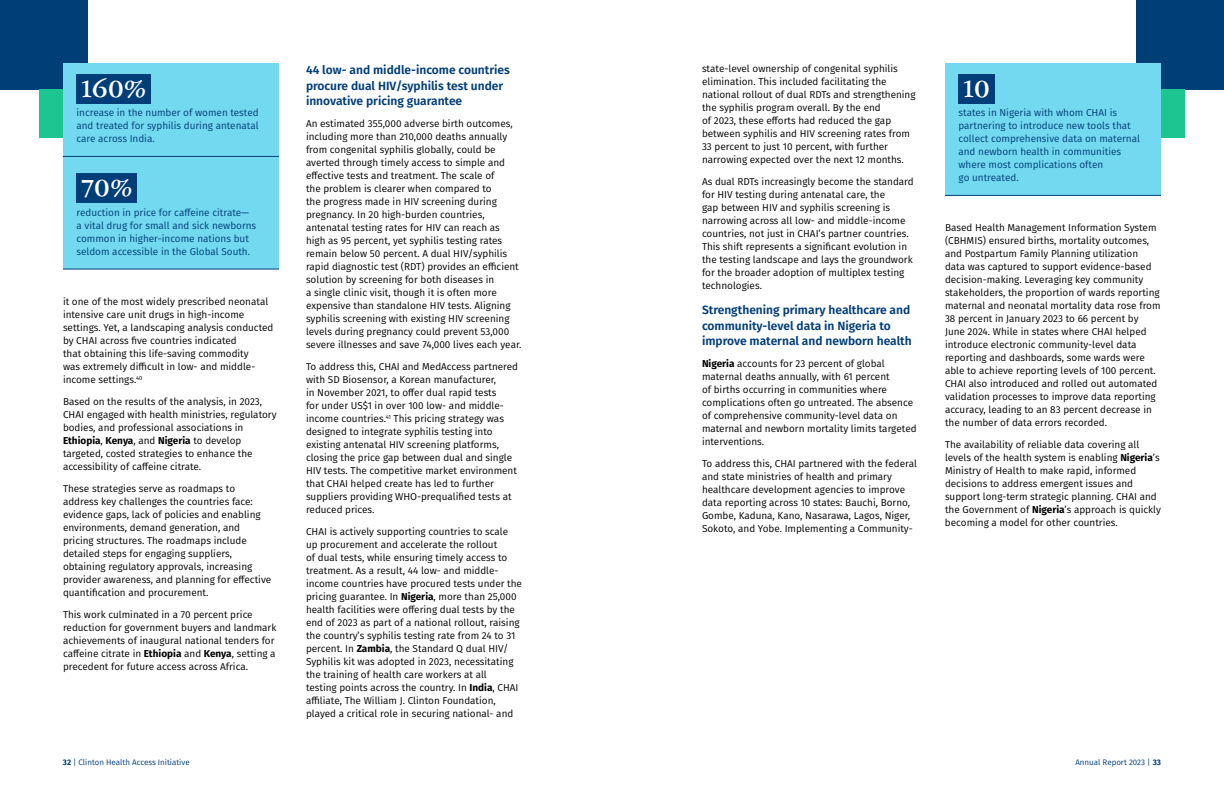
<style>
.page{position:relative;width:1224px;height:792px;background:#fff}
.page>*{position:absolute;margin:0;border:0;box-sizing:border-box;transform-origin:0 0}
.Highlight_box_-_number{font:700 27px "Garamond ATF Subhead";color:#fff}
.Heading_3{font:600 12px/15.6px "Fira Sans";color:#003e78}
.t1{font:10px/13px "Fira Sans";color:#000}
.Highlight_box_-_paragraph{font:10px/13px "Fira Sans";color:#003e78}
.t2{font:8px "Fira Sans";color:#003e78}
.s1{font-weight:700}
</style>
<div class="page">
<div style="left:0;top:0;width:88px;height:89px;background:#003e78"></div>
<div style="left:39px;top:89px;width:49px;height:49px;background:#1dc690"></div>
<div style="left:63px;top:63px;width:216px;height:206px;background:#73d9f0"></div>
<div style="left:76px;top:74px;width:75px;height:30px;background:#003e78"></div>
<hr style="left:63px;top:156px;width:216px;height:1px;background:#003e78">
<div style="left:76px;top:174px;width:61px;height:29px;background:#003e78"></div>
<hr style="left:63px;top:269px;width:216px;height:1px;background:#003e78">
<div style="left:1136px;top:0;width:88px;height:89px;background:#003e78"></div>
<div style="left:1136px;top:89px;width:49px;height:49px;background:#1dc690"></div>
<div style="left:945px;top:63px;width:216px;height:132px;background:#73d9f0"></div>
<div style="left:958px;top:74px;width:37px;height:30px;background:#003e78"></div>
<hr style="left:945px;top:195px;width:216px;height:1px;background:#003e78">
<p class="Highlight_box_-_number" style="left:81px;top:69px;width:67px">160%</p>
<p class="Highlight_box_-_paragraph" style="left:76px;top:106px;width:184px;text-align:justify">increase in the number of women tested and treated for syphilis during antenatal care across India.</p>
<p class="Highlight_box_-_number" style="left:81px;top:168px;width:53px">70%</p>
<p class="Highlight_box_-_paragraph" style="left:76px;top:206px;width:181px">reduction in price for caffeine citrate— a vital drug for small and sick newborns common in higher-income nations but seldom accessible in the Global South.</p>
<p class="t1" style="left:63px;top:295px;width:212px">it one of the most widely prescribed neonatal intensive care unit drugs in high-income settings. Yet, a landscaping analysis conducted by CHAI across five countries indicated<br>that obtaining this life-saving commodity<br>was extremely difficult in low- and middle&shy;income settings.<sup>40</sup></p>
<p class="t1" style="left:63px;top:395px;width:215px">Based on the results of the analysis, in 2023, CHAI engaged with health ministries, regulatory bodies, and professional associations in <span class="s1">Ethiopia</span>, <span class="s1">Kenya</span>, and <span class="s1">Nigeria</span> to develop targeted, costed strategies to enhance the accessibility of caffeine citrate.</p>
<p class="t1" style="left:63px;top:482px;width:210px">These strategies serve as roadmaps to address key challenges the countries face: evidence gaps, lack of policies and enabling environments, demand generation, and pricing structures. The roadmaps include detailed steps for engaging suppliers, obtaining regulatory approvals, increasing provider awareness, and planning for effective quantification and procurement.</p>
<p class="t1" style="left:63px;top:608px;width:215px">This work culminated in a 70 percent price reduction for government buyers and landmark achievements of inaugural national tenders for caffeine citrate in <span class="s1">Ethiopia</span> and <span class="s1">Kenya</span>, setting a precedent for future access across Africa.</p>
<p class="Heading_3" style="left:306px;top:62px;width:205px">44 low- and middle-income countries procure dual HIV/syphilis test under innovative pricing guarantee</p>
<p class="t1" style="left:306px;top:117px;width:216px">An estimated 355,000 adverse birth outcomes, including more than 210,000 deaths annually from congenital syphilis globally, could be averted through timely access to simple and effective tests and treatment. The scale of<br>the problem is clearer when compared to<br>the progress made in HIV screening during pregnancy. In 20 high-burden countries, antenatal testing rates for HIV can reach as high as 95 percent, yet syphilis testing rates remain below 50 percent. A dual HIV/syphilis rapid diagnostic test (RDT) provides an efficient solution by screening for both diseases in<br>a single clinic visit, though it is often more expensive than standalone HIV tests. Aligning syphilis screening with existing HIV screening levels during pregnancy could prevent 53,000 severe illnesses and save 74,000 lives each year.</p>
<p class="t1" style="left:306px;top:360px;width:214px">To address this, CHAI and MedAccess partnered with SD Biosensor, a Korean manufacturer,<br>in November 2021, to offer dual rapid tests<br>for under US$1 in over 100 low- and middle&shy;income countries.<sup>41</sup> This pricing strategy was designed to integrate syphilis testing into existing antenatal HIV screening platforms, closing the price gap between dual and single HIV tests. The competitive market environment that CHAI helped create has led to further suppliers providing WHO-prequalified tests at reduced prices.</p>
<p class="t1" style="left:306px;top:525px;width:217px">CHAI is actively supporting countries to scale up procurement and accelerate the rollout<br>of dual tests, while ensuring timely access to treatment. As a result, 44 low- and middle&shy;income countries have procured tests under the pricing guarantee. In <span class="s1">Nigeria</span>, more than 25,000 health facilities were offering dual tests by the end of 2023 as part of a national rollout, raising the country’s syphilis testing rate from 24 to 31 percent. In <span class="s1">Zambia</span>, the Standard Q dual HIV/ Syphilis kit was adopted in 2023, necessitating the training of health care workers at all<br>testing points across the country. In <span class="s1">India</span>, CHAI affiliate, The William J. Clinton Foundation, played a critical role in securing national- and</p>
<p class="t1" style="left:702px;top:62px;width:215px">state-level ownership of congenital syphilis elimination. This included facilitating the national rollout of dual RDTs and strengthening the syphilis program overall. By the end<br>of 2023, these efforts had reduced the gap between syphilis and HIV screening rates from 33 percent to just 10 percent, with further narrowing expected over the next 12 months.</p>
<p class="t1" style="left:702px;top:175px;width:213px">As dual RDTs increasingly become the standard for HIV testing during antenatal care, the<br>gap between HIV and syphilis screening is narrowing across all low- and middle-income countries, not just in CHAI’s partner countries.<br>This shift represents a significant evolution in the testing landscape and lays the groundwork for the broader adoption of multiplex testing technologies.</p>
<p class="Heading_3" style="left:702px;top:301px;width:211px">Strengthening primary healthcare and community-level data in Nigeria to improve maternal and newborn health</p>
<p class="t1" style="left:702px;top:357px;width:216px"><span class="s1">Nigeria</span> accounts for 23 percent of global maternal deaths annually, with 61 percent<br>of births occurring in communities where complications often go untreated. The absence of comprehensive community-level data on maternal and newborn mortality limits targeted interventions.</p>
<p class="t1" style="left:702px;top:457px;width:216px">To address this, CHAI partnered with the federal and state ministries of health and primary healthcare development agencies to improve data reporting across 10 states: Bauchi, Borno, Gombe, Kaduna, Kano, Nasarawa, Lagos, Niger, Sokoto, and Yobe. Implementing a Community-</p>
<p class="Highlight_box_-_number" style="left:963px;top:69px;width:29px">10</p>
<p class="Highlight_box_-_paragraph" style="left:958px;top:106px;width:183px">states in Nigeria with whom CHAI is partnering to introduce new tools that collect comprehensive data on maternal and newborn health in communities where most complications often<br>go untreated.</p>
<p class="t1" style="left:945px;top:221px;width:217px">Based Health Management Information System (CBHMIS) ensured births, mortality outcomes, and Postpartum Family Planning utilization data was captured to support evidence-based decision-making. Leveraging key community stakeholders, the proportion of wards reporting maternal and neonatal mortality data rose from 38 percent in January 2023 to 66 percent by June 2024. While in states where CHAI helped introduce electronic community-level data reporting and dashboards, some wards were able to achieve reporting levels of 100 percent.<br>CHAI also introduced and rolled out automated validation processes to improve data reporting accuracy, leading to an 83 percent decrease in the number of data errors recorded.</p>
<p class="t1" style="left:945px;top:438px;width:217px">The availability of reliable data covering all levels of the health system is enabling <span class="s1">Nigeria</span>’s Ministry of Health to make rapid, informed decisions to address emergent issues and support long-term strategic planning. CHAI and the Government of <span class="s1">Nigeria</span>’s approach is quickly becoming a model for other countries.</p>
<p class="t2" style="left:63px;top:756px;width:128px"><span class="s1">32</span> | Clinton Health Access Initiative</p>
<p class="t2" style="left:1075px;top:756px;width:87px">Annual Report 2023 | <span class="s1">33</span></p>
</div>
